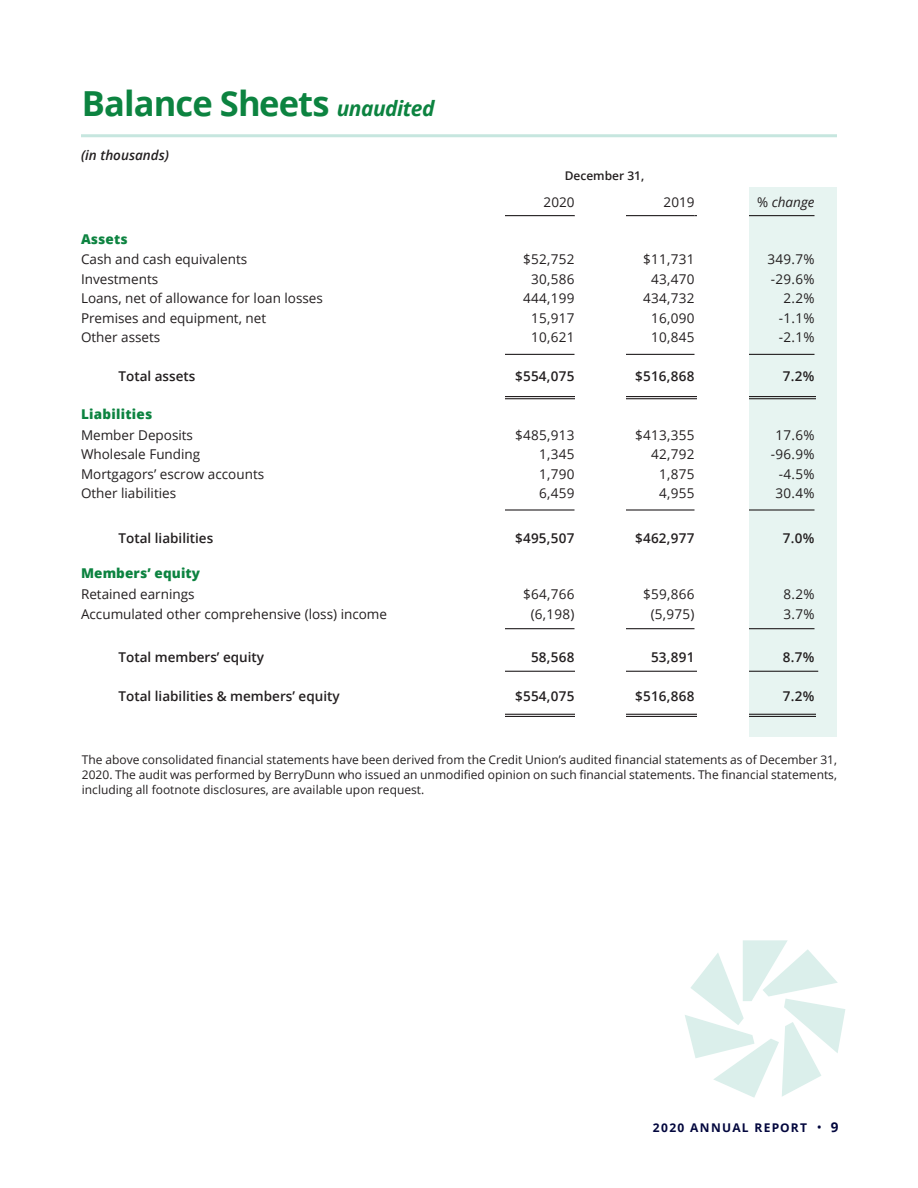
<style>
.page{position:relative;width:918px;height:1188px;background:#fff}
.page>*{position:absolute;margin:0;border:0;box-sizing:border-box;transform-origin:0 0}
.t1{font:700 34.5px "Open Sans";letter-spacing:-.025em;color:#0c8340}
.t2{font:13.5px "Open Sans";color:#231f20}
.t3{font:600 13.5px "Open Sans";color:#231f20}
.t4{font:800 13.5px "Open Sans";letter-spacing:.01em;color:#0c8340}
.t5{font:italic 600 13.5px "Open Sans";color:#231f20}
.t6{font:italic 13.5px "Open Sans";color:#231f20}
.t7{font:12px/15px "Open Sans";color:#231f20;text-align:justify}
.t8{font:700 12px "Open Sans";letter-spacing:.11em;color:#02063d}
.t9{font:600 12px "Open Sans";color:#231f20}
.s1{font-style:italic;font-size:21px}
.s2{font-style:normal}
.s3{font-weight:400;font-size:13.5px}
.s4{font-size:13.5px}
</style>
<div class="page">
<svg style="left:685px;top:940px;width:160px;height:158px"></svg>
<div style="left:732px;top:187px;width:105px;height:549px;background:#e7f4f1"></div>
<hr style="left:500px;top:215px;width:74px;height:1px;background:#231f20">
<hr style="left:574px;top:215px;width:46px;height:1px;background:#231f20">
<hr style="left:620px;top:215px;width:74px;height:1px;background:#231f20">
<hr style="left:694px;top:215px;width:46px;height:1px;background:#231f20">
<hr style="left:740px;top:215px;width:74px;height:1px;background:#231f20">
<hr style="left:500px;top:354px;width:74px;height:1px;background:#231f20">
<hr style="left:620px;top:354px;width:74px;height:1px;background:#231f20">
<hr style="left:740px;top:354px;width:74px;height:1px;background:#231f20">
<hr style="left:500px;top:509px;width:74px;height:2px;background:#231f20">
<hr style="left:620px;top:509px;width:74px;height:2px;background:#231f20">
<hr style="left:740px;top:509px;width:74px;height:2px;background:#231f20">
<hr style="left:500px;top:628px;width:74px;height:1px;background:#231f20">
<hr style="left:620px;top:628px;width:74px;height:1px;background:#231f20">
<hr style="left:740px;top:628px;width:74px;height:1px;background:#231f20">
<hr style="left:503px;top:671px;width:75px;height:1px;background:#231f20">
<hr style="left:623px;top:671px;width:75px;height:1px;background:#231f20">
<hr style="left:743px;top:671px;width:75px;height:1px;background:#231f20">
<hr style="left:81px;top:134px;width:756px;height:3px;background:#c6e6df">
<hr style="left:501px;top:396px;width:315px;height:1px;background:#231f20">
<hr style="left:501px;top:398px;width:315px;height:1px;background:#231f20">
<hr style="left:501px;top:714px;width:315px;height:1px;background:#231f20">
<hr style="left:501px;top:716px;width:315px;height:1px;background:#231f20">
<div style="left:576px;top:192px;width:50px;height:558px;background:#fff"></div>
<div style="left:698px;top:181px;width:51px;height:569px;background:#fff"></div>
<div style="left:453px;top:192px;width:52px;height:558px;background:#fff"></div>
<p class="t1" style="left:82px;top:79px;width:354px">Balance Sheets <span class="s1">unaudited</span></p>
<p class="t5" style="left:81px;top:146px;width:90px">(in thousands)</p>
<p class="t9" style="left:565px;top:167px;width:81px">December 31,</p>
<p class="t2" style="left:544px;top:193px;width:32px">2020</p>
<p class="t2" style="left:664px;top:193px;width:32px">2019</p>
<p class="t6" style="left:757px;top:193px;width:59px"><span class="s2">%</span> change</p>
<p class="t4" style="left:81px;top:228px;width:48px">Assets</p>
<p class="t2" style="left:81px;top:250px;width:168px">Cash and cash equivalents</p>
<p class="t2" style="left:523px;top:250px;width:53px">$52,752</p>
<p class="t2" style="left:643px;top:250px;width:53px">$11,731</p>
<p class="t2" style="left:768px;top:250px;width:48px">349.7%</p>
<p class="t2" style="left:81px;top:270px;width:79px">Investments</p>
<p class="t2" style="left:531px;top:270px;width:45px">30,586</p>
<p class="t2" style="left:651px;top:270px;width:45px">43,470</p>
<p class="t2" style="left:771px;top:270px;width:45px">-29.6%</p>
<p class="t2" style="left:81px;top:289px;width:243px">Loans, net of allowance for loan losses</p>
<p class="t2" style="left:523px;top:289px;width:53px">444,199</p>
<p class="t2" style="left:643px;top:289px;width:53px">434,732</p>
<p class="t2" style="left:784px;top:289px;width:32px">2.2%</p>
<p class="t2" style="left:81px;top:309px;width:187px">Premises and equipment, net</p>
<p class="t2" style="left:531px;top:309px;width:45px">15,917</p>
<p class="t2" style="left:651px;top:309px;width:45px">16,090</p>
<p class="t2" style="left:779px;top:309px;width:37px">-1.1%</p>
<p class="t2" style="left:81px;top:328px;width:81px">Other assets</p>
<p class="t2" style="left:531px;top:328px;width:45px">10,621</p>
<p class="t2" style="left:651px;top:328px;width:45px">10,845</p>
<p class="t2" style="left:779px;top:328px;width:37px">-2.1%</p>
<p class="t3" style="left:118px;top:367px;width:78px">Total assets</p>
<p class="t3" style="left:515px;top:367px;width:61px">$554,075</p>
<p class="t3" style="left:635px;top:367px;width:61px">$516,868</p>
<p class="t3" style="left:783px;top:367px;width:33px">7.2%</p>
<p class="t4" style="left:81px;top:404px;width:73px">Liabilities</p>
<p class="t2" style="left:81px;top:426px;width:114px">Member Deposits</p>
<p class="t2" style="left:515px;top:426px;width:61px">$485,913</p>
<p class="t2" style="left:635px;top:426px;width:61px">$413,355</p>
<p class="t2" style="left:776px;top:426px;width:40px">17.6%</p>
<p class="t2" style="left:81px;top:445px;width:121px">Wholesale Funding</p>
<p class="t2" style="left:539px;top:445px;width:37px">1,345</p>
<p class="t2" style="left:651px;top:445px;width:45px">42,792</p>
<p class="t2" style="left:771px;top:445px;width:45px">-96.9%</p>
<p class="t2" style="left:81px;top:465px;width:185px">Mortgagors’ escrow accounts</p>
<p class="t2" style="left:539px;top:465px;width:37px">1,790</p>
<p class="t2" style="left:659px;top:465px;width:37px">1,875</p>
<p class="t2" style="left:779px;top:465px;width:37px">-4.5%</p>
<p class="t2" style="left:81px;top:484px;width:97px">Other liabilities</p>
<p class="t2" style="left:539px;top:484px;width:37px">6,459</p>
<p class="t2" style="left:659px;top:484px;width:37px">4,955</p>
<p class="t2" style="left:776px;top:484px;width:40px">30.4%</p>
<p class="t3" style="left:118px;top:529px;width:96px">Total liabilities</p>
<p class="t3" style="left:515px;top:529px;width:61px">$495,507</p>
<p class="t3" style="left:635px;top:529px;width:61px">$462,977</p>
<p class="t3" style="left:783px;top:529px;width:33px">7.0%</p>
<p class="t4" style="left:81px;top:563px;width:121px">Membersʼ equity</p>
<p class="t2" style="left:81px;top:585px;width:115px">Retained earnings</p>
<p class="t2" style="left:523px;top:585px;width:53px">$64,766</p>
<p class="t2" style="left:643px;top:585px;width:53px">$59,866</p>
<p class="t2" style="left:784px;top:585px;width:32px">8.2%</p>
<p class="t2" style="left:81px;top:605px;width:308px">Accumulated other comprehensive (loss) income</p>
<p class="t2" style="left:531px;top:605px;width:45px">(6,198)</p>
<p class="t2" style="left:651px;top:605px;width:45px">(5,975)</p>
<p class="t2" style="left:784px;top:605px;width:32px">3.7%</p>
<p class="t3" style="left:118px;top:647px;width:147px">Total members’ equity</p>
<p class="t3" style="left:531px;top:647px;width:45px">58,568</p>
<p class="t3" style="left:651px;top:647px;width:45px">53,891</p>
<p class="t3" style="left:783px;top:647px;width:33px">8.7%</p>
<p class="t3" style="left:118px;top:687px;width:223px">Total liabilities &amp; members’ equity</p>
<p class="t3" style="left:515px;top:687px;width:61px">$554,075</p>
<p class="t3" style="left:635px;top:687px;width:61px">$516,868</p>
<p class="t3" style="left:783px;top:687px;width:33px">7.2%</p>
<p class="t7" style="left:82px;top:752px;width:757px">The above consolidated financial statements have been derived from the Credit Union’s audited financial statements as of December 31, 2020. The audit was performed by BerryDunn who issued an unmodified opinion on such financial statements. The financial statements, including all footnote disclosures, are available upon request.</p>
<p class="t8" style="left:653px;top:1120px;width:187px">2020 ANNUAL REPORT <span class="s3">•</span> <span class="s4">9</span></p>
</div>
